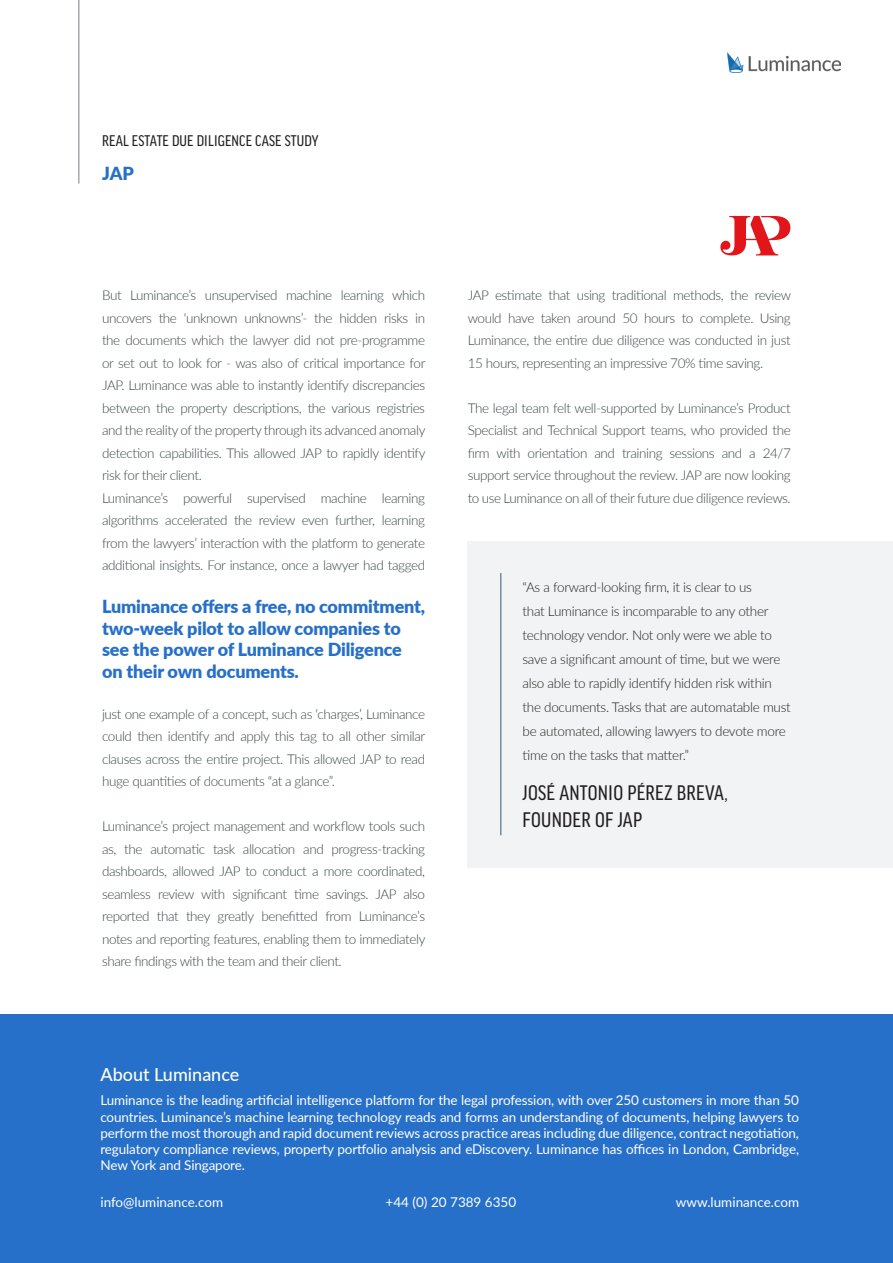
<style>
.page{position:relative;width:893px;height:1263px;background:#fff}
.page>*{position:absolute;margin:0;border:0;box-sizing:border-box;transform-origin:0 0}
.t1{font:condensed 22.5px "Good Headline Pro";letter-spacing:.01em;color:#231f20}
.t2{font:900 18px/21.6px "Lato";letter-spacing:-.01em;color:#2770c9}
.t3{font:500 18px "Lato";color:#fff}
.t4{font:condensed 16.5px "Good Headline Pro";letter-spacing:.01em;color:#231f20}
.t5{font:300 13.5px/22.5px "Lato";letter-spacing:-.03em;color:#3a4445;text-align:justify}
.t6{font:13.5px/16.2px "Lato";letter-spacing:-.01em;color:#fff;text-align:justify}
.t7{font:300 13.5px/24px "Lato";letter-spacing:-.02em;color:#231f20}
</style>
<div class="page">
<hr style="left:78px;top:0;width:2px;height:183px;background:#a8a9ad">
<img style="left:727px;top:52px;width:113px;height:21px">
<div style="left:468px;top:541px;width:425px;height:326px;background:#f2f3f4"></div>
<hr style="left:500px;top:573px;width:1px;height:262px;background:#6e8f9e">
<div style="left:0;top:1014px;width:893px;height:249px;background:#2770c9"></div>
<svg style="left:720px;top:216px;width:70px;height:39px"></svg>
<p class="t4" style="left:102px;top:132px;width:218px">REAL ESTATE DUE DILIGENCE CASE STUDY</p>
<p class="t2" style="left:102px;top:162px;width:33px">JAP</p>
<p class="t5" style="left:102px;top:283px;width:325px">But Luminance’s unsupervised machine learning which uncovers the ‘unknown unknowns’- the hidden risks in the documents which the lawyer did not pre-programme or set out to look for - was also of critical importance for JAP. Luminance was able to instantly identify discrepancies between the property descriptions, the various registries and the reality of the property through its advanced anomaly detection capabilities. This allowed JAP to rapidly identify risk for their client.</p>
<p class="t5" style="left:102px;top:486px;width:325px">Luminance’s powerful supervised machine learning algorithms accelerated the review even further, learning from the lawyers’ interaction with the platform to generate additional insights. For instance, once a lawyer had tagged</p>
<p class="t2" style="left:102px;top:595px;width:325px">Luminance offers a free, no commitment, two-week pilot to allow companies to see the power of Luminance Diligence on their own documents.</p>
<p class="t5" style="left:102px;top:702px;width:325px">just one example of a concept, such as ‘charges’, Luminance could then identify and apply this tag to all other similar clauses across the entire project. This allowed JAP to read huge quantities of documents “at a glance”.</p>
<p class="t5" style="left:102px;top:815px;width:325px">Luminance’s project management and workflow tools such as, the automatic task allocation and progress-tracking dashboards, allowed JAP to conduct a more coordinated, seamless review with significant time savings. JAP also reported that they greatly benefitted from Luminance’s notes and reporting features, enabling them to immediately share findings with the team and their client.</p>
<p class="t5" style="left:468px;top:283px;width:325px">JAP estimate that using traditional methods, the review would have taken around 50 hours to complete. Using Luminance, the entire due diligence was conducted in just 15 hours, representing an impressive 70% time saving.</p>
<p class="t5" style="left:468px;top:396px;width:325px">The legal team felt well-supported by Luminance’s Product Specialist and Technical Support teams, who provided the firm with orientation and training sessions and a 24/7 support service throughout the review. JAP are now looking to use Luminance on all of their future due diligence reviews.</p>
<p class="t7" style="left:522px;top:574px;width:270px">“As a forward-looking firm, it is clear to us<br>that Luminance is incomparable to any other technology vendor. Not only were we able to save a significant amount of time, but we were also able to rapidly identify hidden risk within the documents. Tasks that are automatable must be automated, allowing lawyers to devote more time on the tasks that matter.”</p>
<p class="t1" style="left:523px;top:781px;width:207px">JOSÉ ANTONIO PÉREZ BREVA,</p>
<p class="t1" style="left:523px;top:808px;width:121px">FOUNDER OF JAP</p>
<p class="t3" style="left:100px;top:1061px;width:140px">About Luminance</p>
<p class="t6" style="left:100px;top:1092px;width:700px">Luminance is the leading artificial intelligence platform for the legal profession, with over 250 customers in more than 50 countries. Luminance’s machine learning technology reads and forms an understanding of documents, helping lawyers to perform the most thorough and rapid document reviews across practice areas including due diligence, contract negotiation, regulatory compliance reviews, property portfolio analysis and eDiscovery. Luminance has offices in London, Cambridge, New York and Singapore.</p>
<p class="t6" style="left:100px;top:1193px;width:124px">info@luminance.com</p>
<p class="t6" style="left:386px;top:1193px;width:132px">+44 (0) 20 7389 6350</p>
<p class="t6" style="left:676px;top:1193px;width:125px">www.luminance.com</p>
</div>
